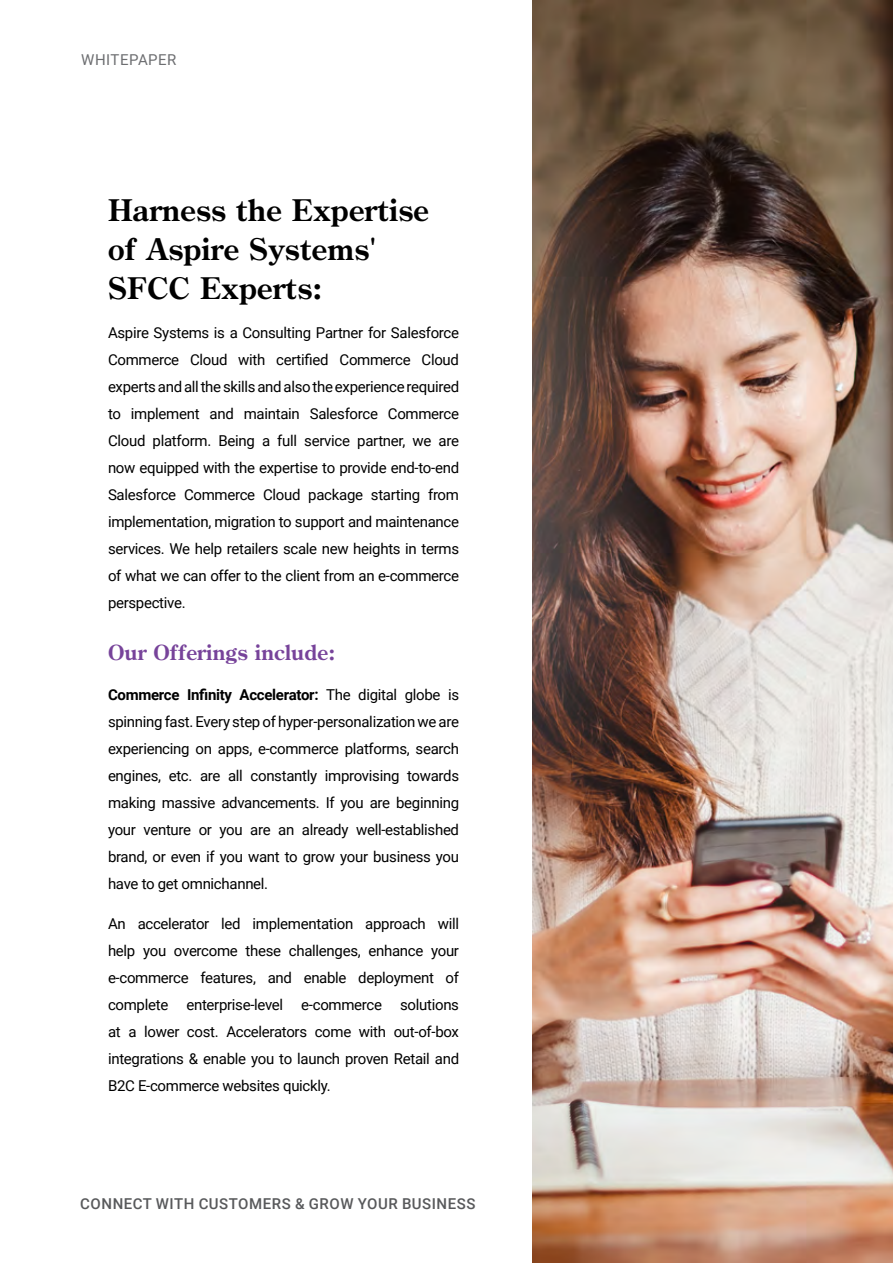
<style>
.page{position:relative;width:893px;height:1263px;background:#fff}
.page>*{position:absolute;margin:0;border:0;box-sizing:border-box;transform-origin:0 0}
.t1{font:700 30px/39px "MM Century Old";color:#000}
.t2{font:700 21px "MM Century Old";color:#77439a}
.t3{font:15px/27px "Roboto";letter-spacing:-.02em;color:#000;text-align:justify}
.t4{font:500 15px "Roboto";letter-spacing:.035em;color:#58595b}
.t5{font:15px "Roboto";letter-spacing:.035em;color:#6d6e71}
.s1{font-weight:700}
</style>
<div class="page">
<img style="left:532px;top:0;width:361px;height:1263px">
<p class="t5" style="left:81px;top:49px;width:97px">WHITEPAPER</p>
<h1 class="t1" style="left:108px;top:192px;width:323px">Harness the Expertise of Aspire Systems'<br>SFCC Experts:</h1>
<p class="t3" style="left:108px;top:319px;width:353px">Aspire Systems is a Consulting Partner for Salesforce Commerce Cloud with certified Commerce Cloud experts and all the skills and also the experience required to implement and maintain Salesforce Commerce Cloud platform. Being a full service partner, we are now equipped with the expertise to provide end-to-end Salesforce Commerce Cloud package starting from implementation, migration to support and maintenance services. We help retailers scale new heights in terms of what we can offer to the client from an e-commerce perspective.</p>
<h2 class="t2" style="left:108px;top:642px;width:229px">Our Offerings include:</h2>
<p class="t3" style="left:108px;top:680px;width:353px"><span class="s1">Commerce Infinity Accelerator:</span> The digital globe is spinning fast. Every step of hyper-personalization we are experiencing on apps, e-commerce platforms, search engines, etc. are all constantly improvising towards making massive advancements. If you are beginning your venture or you are an already well-established brand, or even if you want to grow your business you have to get omnichannel.</p>
<p class="t3" style="left:108px;top:909px;width:353px">An accelerator led implementation approach will help you overcome these challenges, enhance your e-commerce features, and enable deployment of complete enterprise-level e-commerce solutions at a lower cost. Accelerators come with out-of-box integrations &amp; enable you to launch proven Retail and B2C E-commerce websites quickly.</p>
<p class="t4" style="left:80px;top:1193px;width:397px">CONNECT WITH CUSTOMERS &amp; GROW YOUR BUSINESS</p>
</div>
